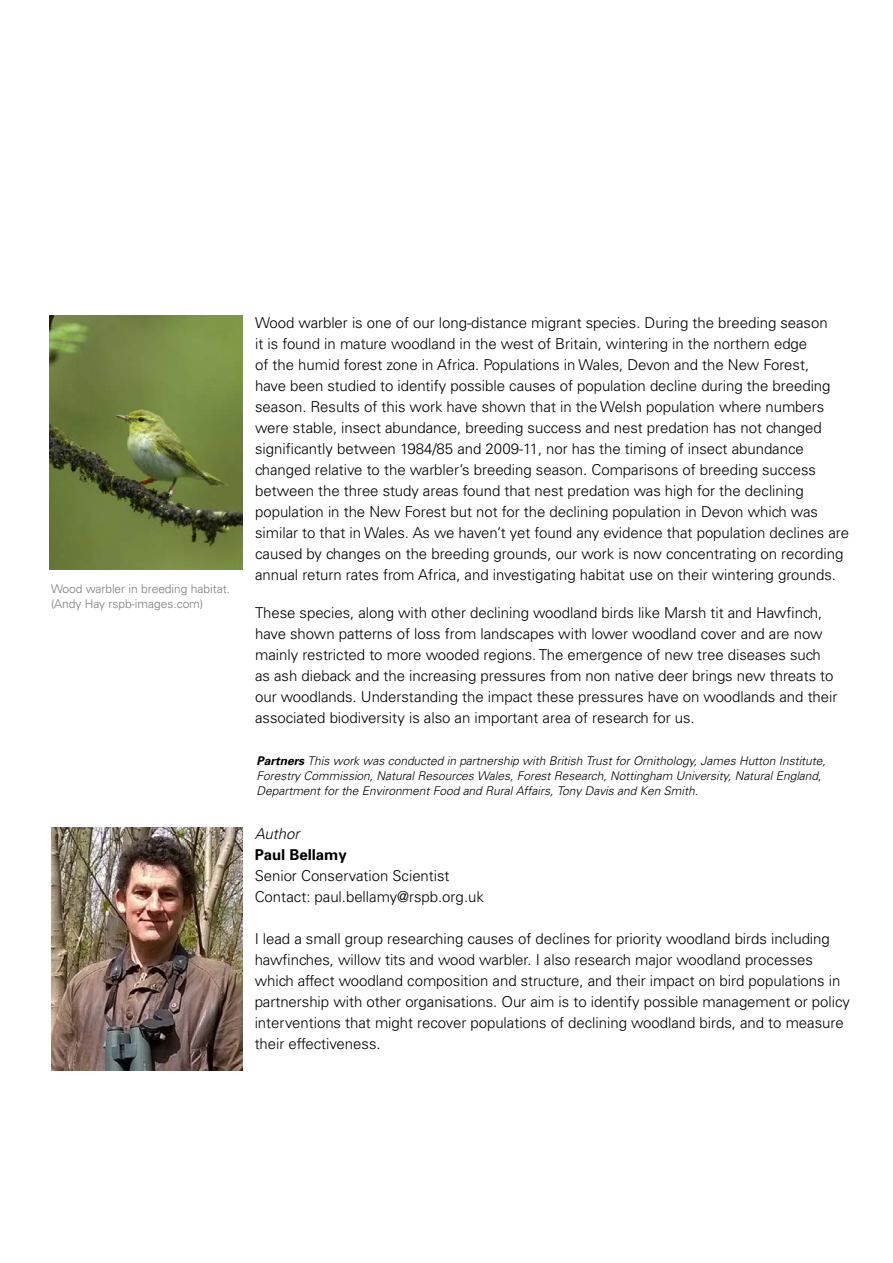
<style>
.page{position:relative;width:893px;height:1263px;background:#fff}
.page>*{position:absolute;margin:0;border:0;box-sizing:border-box;transform-origin:0 0}
.t1{font:300 15px/21px "Univers";letter-spacing:-.005em;color:#000}
.t2{font:700 15px "Univers";letter-spacing:-.005em;color:#000}
.t3{font:italic 300 15px "Univers";letter-spacing:-.005em;color:#000}
.t4{font:italic 300 12px/15px "Univers";letter-spacing:-.005em;color:#000}
.t5{font:300 12px/15px "Univers";letter-spacing:-.005em;color:#7b7c7f}
.s1{font-weight:700}
</style>
<div class="page">
<img style="left:50px;top:316px;width:193px;height:254px">
<img style="left:51px;top:827px;width:191px;height:243px">
<p class="t5" style="left:51px;top:581px;width:181px">Wood warbler in breeding habitat. (Andy Hay rspb-images.com)</p>
<p class="t1" style="left:255px;top:312px;width:595px">Wood warbler is one of our long-distance migrant species. During the breeding season<br>it is found in mature woodland in the west of Britain, wintering in the northern edge<br>of the humid forest zone in Africa. Populations in Wales, Devon and the New Forest,<br>have been studied to identify possible causes of population decline during the breeding season. Results of this work have shown that in the Welsh population where numbers were stable, insect abundance, breeding success and nest predation has not changed significantly between 1984/85 and 2009-11, nor has the timing of insect abundance changed relative to the warbler’s breeding season. Comparisons of breeding success between the three study areas found that nest predation was high for the declining population in the New Forest but not for the declining population in Devon which was similar to that in Wales. As we haven’t yet found any evidence that population declines are caused by changes on the breeding grounds, our work is now concentrating on recording annual return rates from Africa, and investigating habitat use on their wintering grounds.</p>
<p class="t1" style="left:255px;top:602px;width:584px">These species, along with other declining woodland birds like Marsh tit and Hawfinch, have shown patterns of loss from landscapes with lower woodland cover and are now mainly restricted to more wooded regions. The emergence of new tree diseases such as ash dieback and the increasing pressures from non native deer brings new threats to our woodlands. Understanding the impact these pressures have on woodlands and their associated biodiversity is also an important area of research for us.</p>
<p class="t4" style="left:257px;top:752px;width:571px"><span class="s1">Partners</span> This work was conducted in partnership with British Trust for Ornithology, James Hutton Institute,<br>Forestry Commission, Natural Resources Wales, Forest Research, Nottingham University, Natural England,<br>Department for the Environment Food and Rural Affairs, Tony Davis and Ken Smith.</p>
<p class="t3" style="left:255px;top:825px;width:46px">Author</p>
<p class="t2" style="left:255px;top:845px;width:94px">Paul Bellamy</p>
<p class="t1" style="left:255px;top:865px;width:231px">Senior Conservation Scientist<br>Contact: paul.bellamy@rspb.org.uk</p>
<p class="t1" style="left:255px;top:928px;width:597px">I lead a small group researching causes of declines for priority woodland birds including hawfinches, willow tits and wood warbler. I also research major woodland processes which affect woodland composition and structure, and their impact on bird populations in partnership with other organisations. Our aim is to identify possible management or policy interventions that might recover populations of declining woodland birds, and to measure their effectiveness.</p>
</div>
